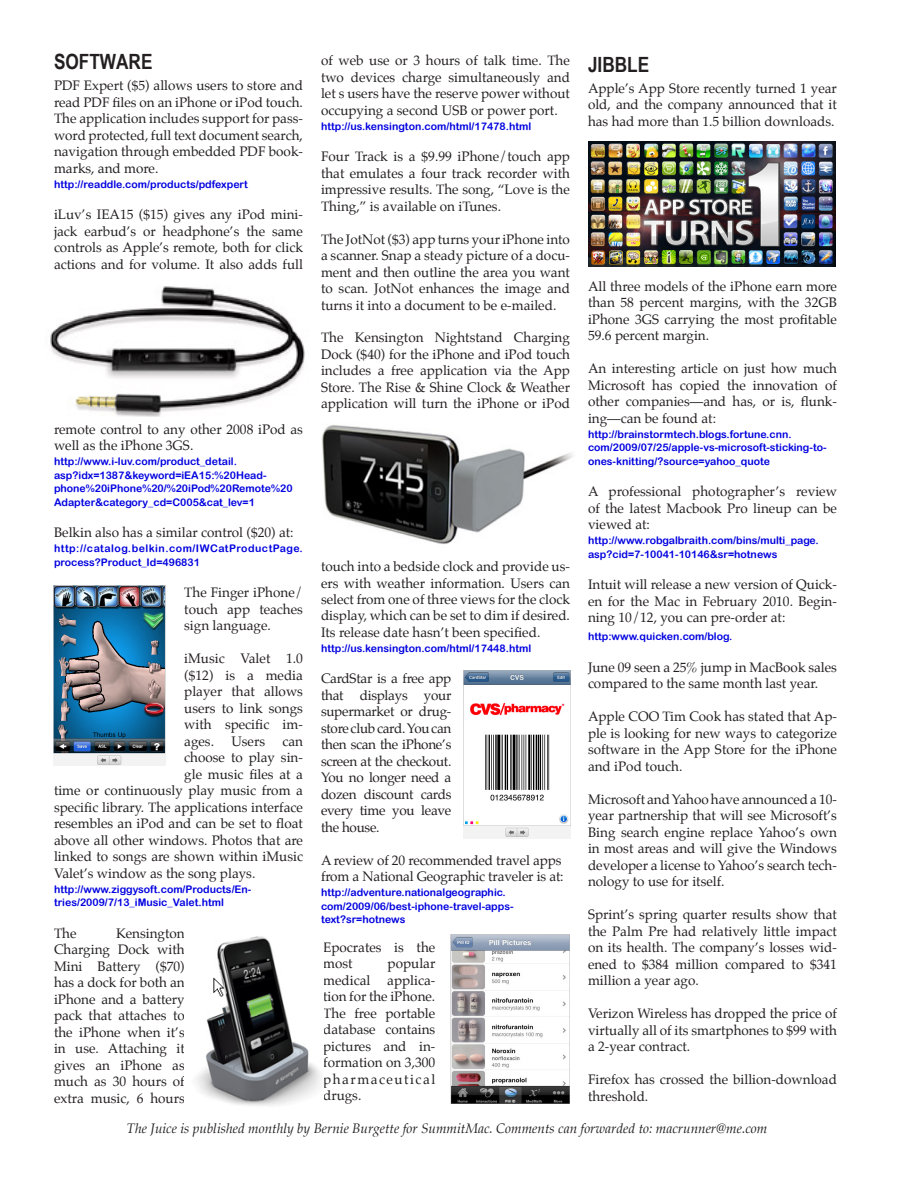
<style>
.page{position:relative;width:918px;height:1188px;background:#fff}
.page>*{position:absolute;margin:0;border:0;box-sizing:border-box;transform-origin:0 0}
.t1{font:700 21px "Arial Narrow";color:#231f20}
.t2{font:13.5px/16.5px "Palatino";color:#231f20;text-align:justify}
.t3{font:italic 13.5px "Palatino";color:#231f20}
.t4{font:10.5px/13.5px "Arial Rounded MT Bold";color:#0000e0}
.t5{font:10.5px/13.5px "Arial Rounded MT Bold";letter-spacing:.035em;color:#0000e0}
</style>
<div class="page">
<img style="left:50px;top:286px;width:255px;height:131px">
<img style="left:53px;top:585px;width:113px;height:181px">
<img style="left:322px;top:425px;width:251px;height:119px">
<img style="left:196px;top:936px;width:124px;height:170px">
<img style="left:463px;top:671px;width:108px;height:167px">
<img style="left:451px;top:934px;width:118px;height:170px">
<img style="left:588px;top:141px;width:248px;height:126px">
<p class="t1" style="left:54px;top:50px;width:100px">SOFTWARE</p>
<p class="t2" style="left:54px;top:77px;width:250px">PDF Expert ($5) allows users to store and read PDF files on an iPhone or iPod touch.<br>The application includes support for pass&shy;word protected, full text document search, navigation through embedded PDF book&shy;marks, and more.</p>
<p class="t4" style="left:54px;top:177px;width:196px">http://readdle.com/products/pdfexpert</p>
<p class="t2" style="left:54px;top:206px;width:251px">iLuv’s IEA15 ($15) gives any iPod mini&shy;jack earbud’s or headphone’s the same controls as Apple’s remote, both for click actions and for volume. It also adds full</p>
<p class="t2" style="left:54px;top:421px;width:251px">remote control to any other 2008 iPod as well as the iPhone 3GS.</p>
<p class="t4" style="left:54px;top:455px;width:240px">http://www.i-luv.com/product_detail. asp?idx=1387&amp;keyword=iEA15:%20Head&shy;phone%20iPhone%20/%20iPod%20Remote%20<br>Adapter&amp;category_cd=C005&amp;cat_lev=1</p>
<p class="t2" style="left:54px;top:524px;width:241px">Belkin also has a similar control ($20) at:</p>
<p class="t5" style="left:54px;top:542px;width:250px">http://catalog.belkin.com/IWCatProductPage. process?Product_Id=496831</p>
<p class="t2" style="left:184px;top:584px;width:120px">The Finger iPhone/ touch app teaches sign language.</p>
<p class="t2" style="left:184px;top:650px;width:120px">iMusic Valet 1.0 ($12) is a media player that allows users to link songs with specific im&shy;ages.</p>
<p class="t2" style="left:231px;top:733px;width:35px">Users</p>
<p class="t2" style="left:282px;top:733px;width:22px">can</p>
<p class="t2" style="left:184px;top:749px;width:120px">choose to play sin-</p>
<p class="t2" style="left:184px;top:766px;width:120px">gle music files at a</p>
<p class="t2" style="left:54px;top:782px;width:250px">time or continuously play music from a</p>
<p class="t2" style="left:54px;top:799px;width:251px">specific library. The applications interface</p>
<p class="t2" style="left:54px;top:815px;width:250px">resembles an iPod and can be set to float</p>
<p class="t2" style="left:54px;top:832px;width:250px">above all other windows. Photos that are</p>
<p class="t2" style="left:54px;top:848px;width:251px">linked to songs are shown within iMusic</p>
<p class="t2" style="left:54px;top:865px;width:203px">Valet’s window as the song plays.</p>
<p class="t4" style="left:54px;top:882px;width:199px">http://www.ziggysoft.com/Products/En&shy;tries/2009/7/13_iMusic_Valet.html</p>
<p class="t2" style="left:54px;top:925px;width:24px">The</p>
<p class="t2" style="left:54px;top:925px;width:132px;text-indent:62px">Kensington Charging Dock with Mini Battery ($70) has a dock for both an iPhone and a battery pack that attaches to the iPhone when it’s in use. Attaching it gives an iPhone as much as 30 hours of extra music, 6 hours</p>
<p class="t2" style="left:321px;top:52px;width:251px">of web use or 3 hours of talk time. The two devices charge simultaneously and let s users have the reserve power without occupying a second USB or power port.</p>
<p class="t4" style="left:321px;top:119px;width:212px">http://us.kensington.com/html/17478.html</p>
<p class="t2" style="left:321px;top:148px;width:250px">Four Track is a $9.99 iPhone/touch app that emulates a four track recorder with impressive results. The song, “Love is the Thing,” is available on iTunes.</p>
<p class="t2" style="left:321px;top:231px;width:251px">The JotNot ($3) app turns your iPhone into a scanner. Snap a steady picture of a docu&shy;ment and then outline the area you want to scan. JotNot enhances the image and turns it into a document to be e-mailed.</p>
<p class="t2" style="left:321px;top:330px;width:251px">The Kensington Nightstand Charging Dock ($40) for the iPhone and iPod touch includes a free application via the App Store. The Rise &amp; Shine Clock &amp; Weather application will turn the iPhone or iPod</p>
<p class="t2" style="left:321px;top:559px;width:251px">touch into a bedside clock and provide us&shy;ers with weather information. Users can select from one of three views for the clock display, which can be set to dim if desired.<br>Its release date hasn’t been specified.</p>
<p class="t4" style="left:321px;top:641px;width:212px">http://us.kensington.com/html/17448.html</p>
<p class="t2" style="left:321px;top:670px;width:132px">CardStar is a free app that displays your supermarket or drug&shy;store club card. You can then scan the iPhone’s screen at the checkout.<br>You no longer need a dozen discount cards every time you leave the house.</p>
<p class="t2" style="left:321px;top:852px;width:244px">A review of 20 recommended travel apps from a National Geographic traveler is at:</p>
<p class="t4" style="left:321px;top:886px;width:194px">http://adventure.nationalgeographic. com/2009/06/best-iphone-travel-apps&shy;text?sr=hotnews</p>
<p class="t2" style="left:323px;top:939px;width:114px">Epocrates is the most</p>
<p class="t2" style="left:323px;top:955px;width:114px;text-indent:64px">popular medical applica&shy;tion for the iPhone.<br>The free portable database contains pictures and in&shy;formation on 3,300 pharmaceutical drugs.</p>
<p class="t1" style="left:588px;top:52px;width:63px">JIBBLE</p>
<p class="t2" style="left:588px;top:80px;width:250px">Apple’s App Store recently turned 1 year old, and the company announced that it has had more than 1.5 billion downloads.</p>
<p class="t2" style="left:588px;top:278px;width:250px">All three models of the iPhone earn more than 58 percent margins, with the 32GB iPhone 3GS carrying the most profitable 59.6 percent margin.</p>
<p class="t2" style="left:588px;top:360px;width:250px">An interesting article on just how much Microsoft has copied the innovation of other companies—and has, or is, flunk&shy;ing—can be found at:</p>
<p class="t4" style="left:588px;top:427px;width:240px">http://brainstormtech.blogs.fortune.cnn. com/2009/07/25/apple-vs-microsoft-sticking-to&shy;ones-knitting/?source=yahoo_quote</p>
<p class="t2" style="left:588px;top:483px;width:251px">A professional photographer’s review of the latest Macbook Pro lineup can be viewed at:</p>
<p class="t4" style="left:588px;top:534px;width:232px">http://www.robgalbraith.com/bins/multi_page. asp?cid=7-10041-10146&amp;sr=hotnews</p>
<p class="t2" style="left:588px;top:576px;width:250px">Intuit will release a new version of Quick&shy;en for the Mac in February 2010. Begin&shy;ning 10/12, you can pre-order at:</p>
<p class="t4" style="left:588px;top:630px;width:146px">http:www.quicken.com/blog.</p>
<p class="t2" style="left:588px;top:659px;width:250px">June 09 seen a 25% jump in MacBook sales compared to the same month last year.</p>
<p class="t2" style="left:588px;top:708px;width:251px">Apple COO Tim Cook has stated that Ap&shy;ple is looking for new ways to categorize software in the App Store for the iPhone and iPod touch.</p>
<p class="t2" style="left:588px;top:791px;width:251px">Microsoft and Yahoo have announced a 10- year partnership that will see Microsoft’s Bing search engine replace Yahoo’s own in most areas and will give the Windows developer a license to Yahoo’s search tech&shy;nology to use for itself.</p>
<p class="t2" style="left:588px;top:906px;width:251px">Sprint’s spring quarter results show that the Palm Pre had relatively little impact on its health. The company’s losses wid&shy;ened to $384 million compared to $341 million a year ago.</p>
<p class="t2" style="left:588px;top:1005px;width:250px">Verizon Wireless has dropped the price of virtually all of its smartphones to $99 with a 2-year contract.</p>
<p class="t2" style="left:588px;top:1071px;width:250px">Firefox has crossed the billion-download threshold.</p>
<p class="t3" style="left:127px;top:1118px;width:642px">The Juice is published monthly by Bernie Burgette for SummitMac. Comments can forwarded to: macrunner@me.com</p>
</div>
